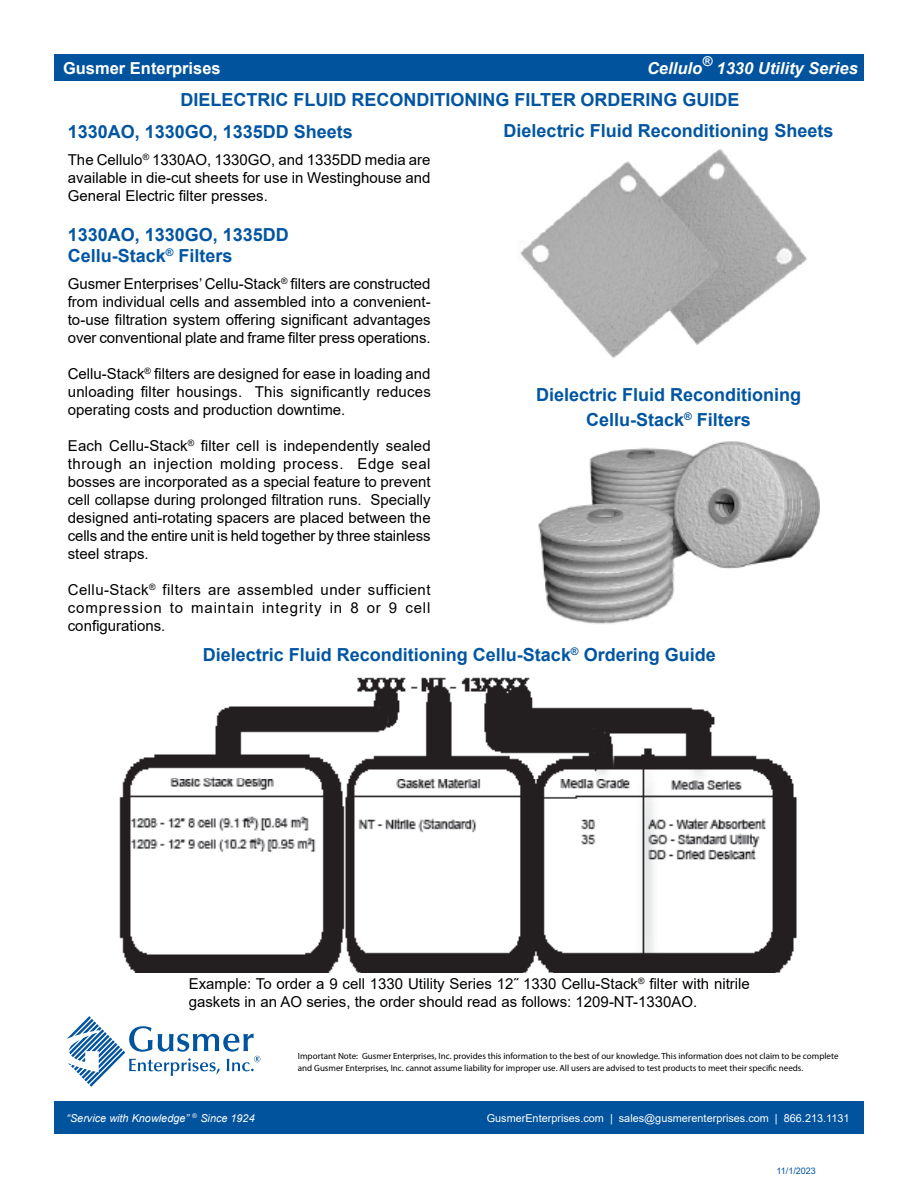
<style>
.page{position:relative;width:918px;height:1188px;background:#fff}
.page>*{position:absolute;margin:0;border:0;box-sizing:border-box;transform-origin:0 0}
.heading_4{font:700 18px "Arial";color:#0155a2}
.t1{font:italic 700 16.5px "Arial";color:#fff}
.t2{font:700 16.5px "Arial";color:#fff}
.Body_Text_Arial{font:15px/18px "Arial";color:#000;text-align:justify}
.heading_4-2{font:15px/18px "Arial";color:#000;text-align:justify}
.t3{font:italic 700 13.5px "Arial";color:#fff}
.t4{font:10.8px "Arial";color:#fff}
.t5{font:italic 10.8px "Arial";color:#fff}
.t6{font:9px/12px "Myriad Pro";color:#000}
.t7{font:9px "Arial";color:#01539e}
</style>
<div class="page">
<div style="left:54px;top:54px;width:810px;height:27px;background:#01539e"></div>
<svg style="left:67px;top:1016px;width:193px;height:71px"></svg>
<div style="left:54px;top:1102px;width:810px;height:32px;background:#01539e"></div>
<img style="left:538px;top:441px;width:282px;height:183px">
<img style="left:520px;top:149px;width:287px;height:209px">
<img style="left:119px;top:677px;width:678px;height:295px">
<p class="t3" style="left:702px;top:52px;width:11px">®</p>
<p class="t2" style="left:63px;top:56px;width:159px">Gusmer Enterprises</p>
<p class="t1" style="left:647px;top:57px;width:57px">Cellulo</p>
<p class="t1" style="left:717px;top:57px;width:143px">1330 Utility Series</p>
<p class="heading_4" style="left:180px;top:87px;width:561px">DIELECTRIC FLUID RECONDITIONING FILTER ORDERING GUIDE</p>
<p class="heading_4" style="left:68px;top:119px;width:287px">1330AO, 1330GO, 1335DD Sheets</p>
<p class="heading_4-2" style="left:68px;top:151px;width:364px">The Cellulo<sup>®</sup> 1330AO, 1330GO, and 1335DD media are available in die-cut sheets for use in Westinghouse and General Electric filter presses.</p>
<p class="heading_4" style="left:68px;top:222px;width:223px">1330AO, 1330GO, 1335DD</p>
<p class="heading_4" style="left:68px;top:243px;width:166px">Cellu-Stack<sup>®</sup> Filters</p>
<p class="Body_Text_Arial" style="left:68px;top:275px;width:364px">Gusmer Enterprises’ Cellu-Stack<sup>®</sup> filters are constructed from individual cells and assembled into a convenient&shy;to-use filtration system offering significant advantages over conventional plate and frame filter press operations.</p>
<p class="Body_Text_Arial" style="left:68px;top:365px;width:365px">Cellu-Stack<sup>®</sup> filters are designed for ease in loading and unloading filter housings. This significantly reduces operating costs and production downtime.</p>
<p class="Body_Text_Arial" style="left:68px;top:437px;width:364px">Each Cellu-Stack<sup>®</sup> filter cell is independently sealed through an injection molding process. Edge seal bosses are incorporated as a special feature to prevent cell collapse during prolonged filtration runs. Specially designed anti-rotating spacers are placed between the cells and the entire unit is held together by three stainless steel straps.</p>
<p class="Body_Text_Arial" style="left:68px;top:581px;width:364px">Cellu-Stack<sup>®</sup> filters are assembled under sufficient compression to maintain integrity in 8 or 9 cell configurations.</p>
<p class="heading_4" style="left:504px;top:118px;width:331px">Dielectric Fluid Reconditioning Sheets</p>
<p class="heading_4" style="left:536px;top:382px;width:267px">Dielectric Fluid Reconditioning</p>
<p class="heading_4" style="left:586px;top:407px;width:166px">Cellu-Stack<sup>®</sup> Filters</p>
<p class="heading_4" style="left:203px;top:642px;width:514px">Dielectric Fluid Reconditioning Cellu-Stack<sup>®</sup> Ordering Guide</p>
<p class="Body_Text_Arial" style="left:189px;top:975px;width:563px">Example: To order a 9 cell 1330 Utility Series 12˝ 1330 Cellu-Stack<sup>®</sup> filter with nitrile gaskets in an AO series, the order should read as follows: 1209-NT-1330AO.</p>
<p class="t6" style="left:298px;top:1050px;width:542px">Important Note: Gusmer Enterprises, Inc. provides this information to the best of our knowledge. This information does not claim to be complete and Gusmer Enterprises, Inc. cannot assume liability for improper use. All users are advised to test products to meet their specific needs.</p>
<p class="t5" style="left:66px;top:1111px;width:190px">“Service with Knowledge” <sup>®</sup> Since 1924</p>
<p class="t4" style="left:487px;top:1110px;width:364px">GusmerEnterprises.com | sales@gusmerenterprises.com | 866.213.1131</p>
<p class="t7" style="left:777px;top:1164px;width:41px">11/1/2023</p>
</div>
